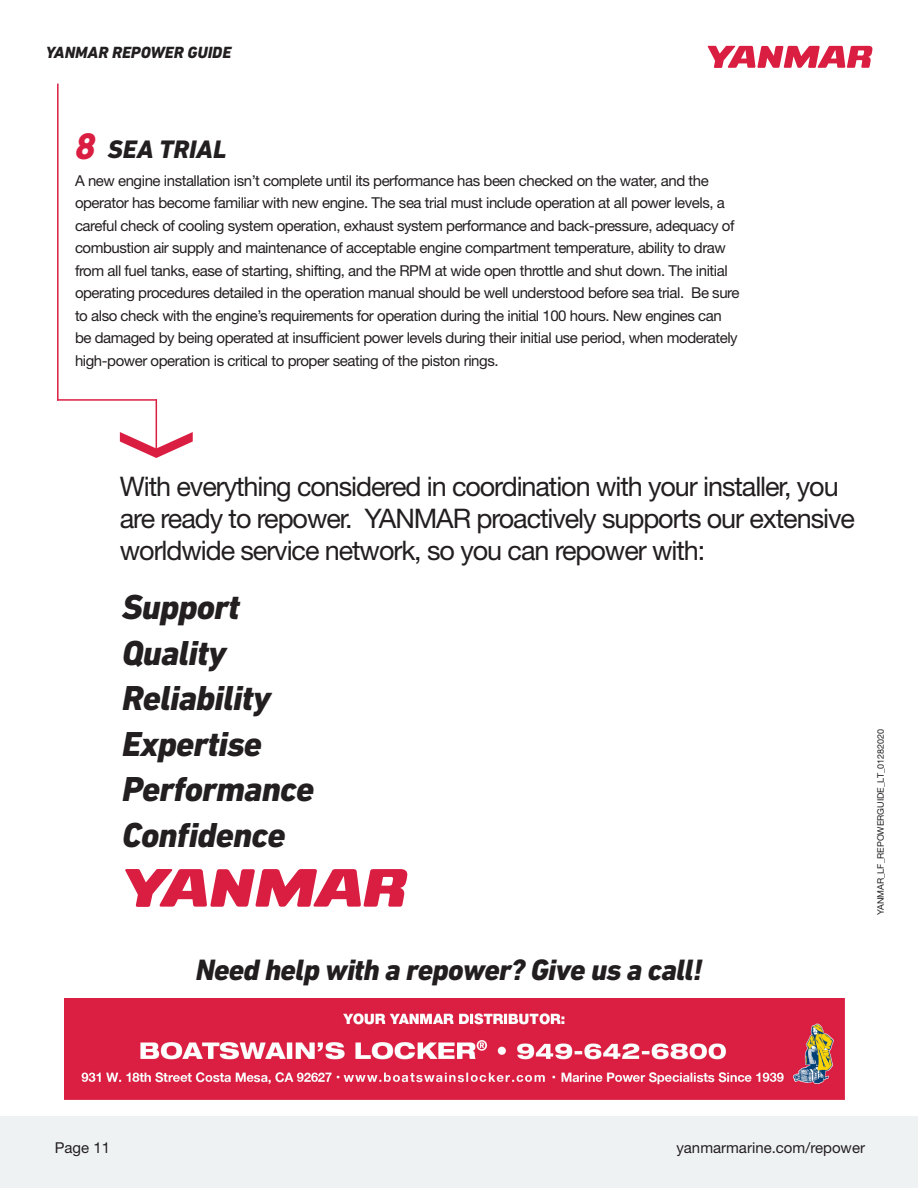
<style>
.page{position:relative;width:918px;height:1188px;background:#fff}
.page>*{position:absolute;margin:0;border:0;box-sizing:border-box;transform-origin:0 0}
.t1{font:italic 800 37.5px "DIN Next LT Pro";color:#da1e42}
.LIST{font:italic 800 35.25px "DIN Next LT Pro";letter-spacing:-.02em;color:#231f20}
.t2{font:italic 800 30px "DIN Next LT Pro";letter-spacing:-.025em;color:#221e1f}
.t3{font:27px/32.4px "Helvetica Neue LT Std";letter-spacing:-.04em;color:#231f20}
.HEADLINE{font:italic 800 25.8px "DIN Next LT Pro";color:#231f20}
.t4{font:italic 800 16.5px "DIN Next LT Pro";color:#231f20}
.HEADLINE-2{font:15px/22.5px "Helvetica Neue LT Std";letter-spacing:-.03em;color:#231f20}
.HEADLINE-3{font:15px "Helvetica Neue LT Std";color:#231f20}
.t5{font:9px "Helvetica Neue LT Std";color:#231f20}
</style>
<div class="page">
<svg style="left:708px;top:46px;width:165px;height:22px"></svg>
<div style="left:0;top:1117px;width:918px;height:71px;background:#eff2f3"></div>
<svg style="left:125px;top:869px;width:283px;height:38px"></svg>
<hr style="left:57px;top:84px;width:2px;height:317px;background:#da1e42">
<hr style="left:57px;top:399px;width:99px;height:2px;background:#da1e42">
<svg style="left:120px;top:432px;width:73px;height:26px"></svg>
<hr style="left:156px;top:399px;width:1px;height:51px;background:#da1e42">
<img style="left:65px;top:998px;width:779px;height:101px">
<p class="t4" style="left:46px;top:43px;width:187px">YANMAR REPOWER GUIDE</p>
<p class="t1" style="left:75px;top:124px;width:22px">8</p>
<p class="HEADLINE" style="left:108px;top:134px;width:120px">SEA TRIAL</p>
<p class="HEADLINE-2" style="left:75px;top:169px;width:666px">A new engine installation isn’t complete until its performance has been checked on the water, and the operator has become familiar with new engine. The sea trial must include operation at all power levels, a careful check of cooling system operation, exhaust system performance and back-pressure, adequacy of combustion air supply and maintenance of acceptable engine compartment temperature, ability to draw from all fuel tanks, ease of starting, shifting, and the RPM at wide open throttle and shut down. The initial operating procedures detailed in the operation manual should be well understood before sea trial. Be sure to also check with the engine’s requirements for operation during the initial 100 hours. New engines can be damaged by being operated at insufficient power levels during their initial use period, when moderately high-power operation is critical to proper seating of the piston rings.</p>
<p class="t3" style="left:120px;top:469px;width:737px">With everything considered in coordination with your installer, you are ready to repower. YANMAR proactively supports our extensive worldwide service network, so you can repower with:</p>
<p class="LIST" style="left:122px;top:586px;width:119px">Support</p>
<p class="LIST" style="left:122px;top:632px;width:106px">Quality</p>
<p class="LIST" style="left:122px;top:677px;width:150px">Reliability</p>
<p class="LIST" style="left:122px;top:723px;width:141px">Expertise</p>
<p class="LIST" style="left:122px;top:768px;width:194px">Performance</p>
<p class="LIST" style="left:122px;top:814px;width:165px">Confidence</p>
<h3 class="t2" style="left:196px;top:952px;width:508px">Need help with a repower? Give us a call!</h3>
<p class="t5" style="left:875px;top:915px;width:188px;rotate:-90deg">YANMAR_LF_REPOWERGUIDE_LT_01282020</p>
<p class="HEADLINE-2" style="left:55px;top:1137px;width:57px">Page 11</p>
<p class="HEADLINE-3" style="left:676px;top:1139px;width:190px">yanmarmarine.com/repower</p>
</div>
